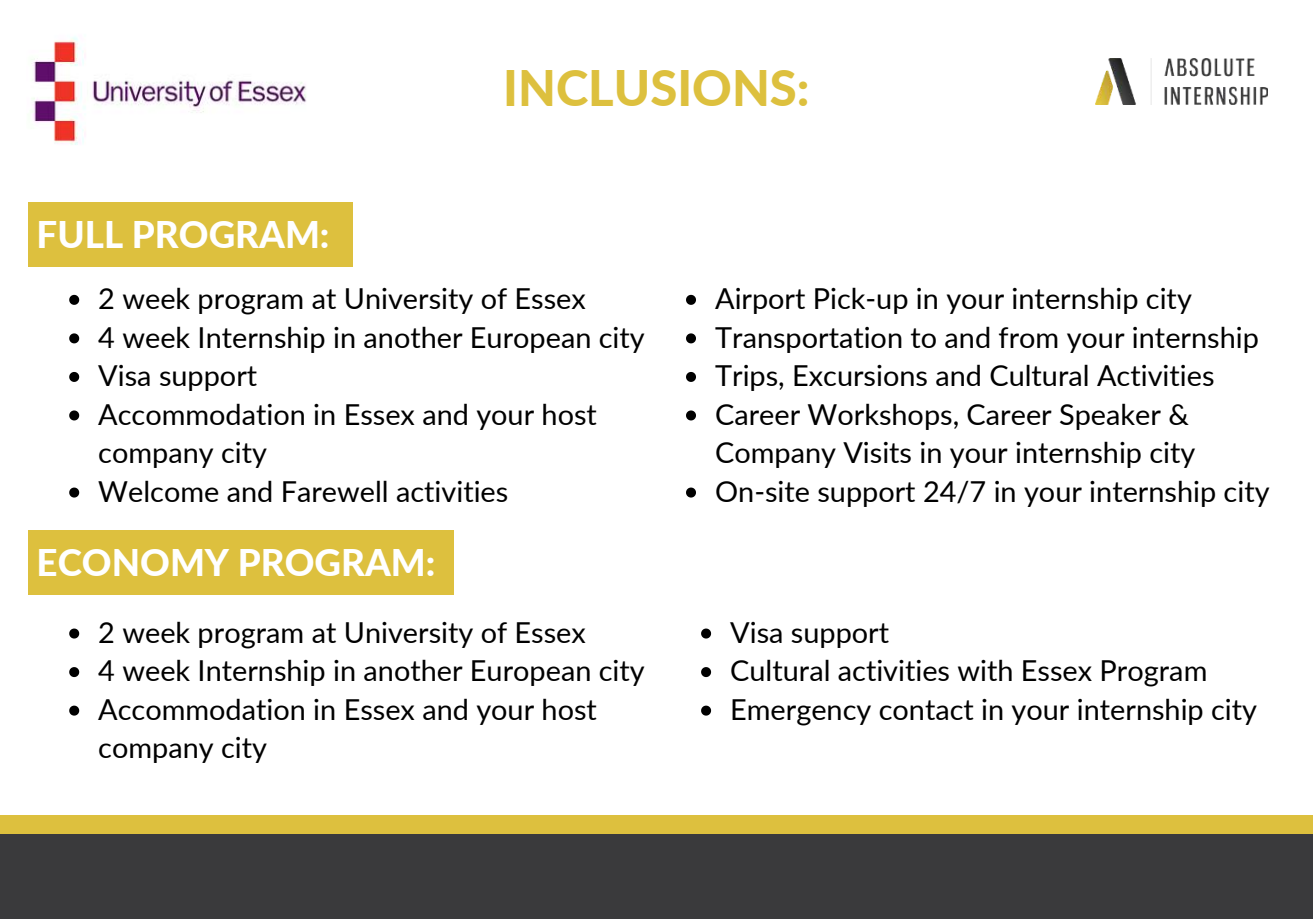
<style>
.page{position:relative;width:1313px;height:919px;background:#fff}
.page>*{position:absolute;margin:0;border:0;box-sizing:border-box;transform-origin:0 0}
.t1{font:800 49px "Lato";color:#ddc03e}
.t2{font:800 36.75px "Lato";color:#fff}
.t3{font:28.88px/38.5px "Lato";color:#000}
</style>
<div class="page">
<div style="left:0;top:815px;width:1312px;height:39px;background:#ddc03e"></div>
<div style="left:0;top:834px;width:1312px;height:85px;background:#3a3a3c"></div>
<img style="left:1095px;top:59px;width:172px;height:46px">
<img style="left:31px;top:36px;width:276px;height:109px">
<div style="left:28px;top:202px;width:325px;height:64px;background:#ddc03e"></div>
<div style="left:28px;top:530px;width:426px;height:64px;background:#ddc03e"></div>
<svg style="left:69px;top:295px;width:10px;height:10px"></svg>
<svg style="left:69px;top:333px;width:10px;height:10px"></svg>
<svg style="left:69px;top:372px;width:10px;height:10px"></svg>
<svg style="left:69px;top:410px;width:10px;height:10px"></svg>
<svg style="left:69px;top:487px;width:10px;height:10px"></svg>
<svg style="left:69px;top:628px;width:10px;height:10px"></svg>
<svg style="left:69px;top:667px;width:10px;height:10px"></svg>
<svg style="left:69px;top:705px;width:10px;height:10px"></svg>
<svg style="left:701px;top:628px;width:10px;height:10px"></svg>
<svg style="left:701px;top:667px;width:10px;height:10px"></svg>
<svg style="left:701px;top:705px;width:10px;height:10px"></svg>
<svg style="left:686px;top:295px;width:10px;height:10px"></svg>
<svg style="left:686px;top:333px;width:10px;height:10px"></svg>
<svg style="left:686px;top:372px;width:10px;height:10px"></svg>
<svg style="left:686px;top:410px;width:10px;height:10px"></svg>
<svg style="left:686px;top:487px;width:10px;height:10px"></svg>
<p class="t2" style="left:37px;top:207px;width:294px">FULL PROGRAM:</p>
<h1 class="t1" style="left:503px;top:52px;width:308px">INCLUSIONS:</h1>
<p class="t3" style="left:98px;top:278px;width:548px">2 week program at University of Essex<br>4 week Internship in another European city<br>Visa support<br>Accommodation in Essex and your host company city<br>Welcome and Farewell activities</p>
<p class="t2" style="left:37px;top:535px;width:400px">ECONOMY PROGRAM:</p>
<p class="t3" style="left:715px;top:278px;width:556px">Airport Pick-up in your internship city Transportation to and from your internship Trips, Excursions and Cultural Activities Career Workshops, Career Speaker &amp; Company Visits in your internship city On-site support 24/7 in your internship city</p>
<p class="t3" style="left:98px;top:612px;width:548px">2 week program at University of Essex<br>4 week Internship in another European city<br>Accommodation in Essex and your host company city</p>
<p class="t3" style="left:730px;top:612px;width:528px">Visa support<br>Cultural activities with Essex Program<br>Emergency contact in your internship city</p>
</div>
